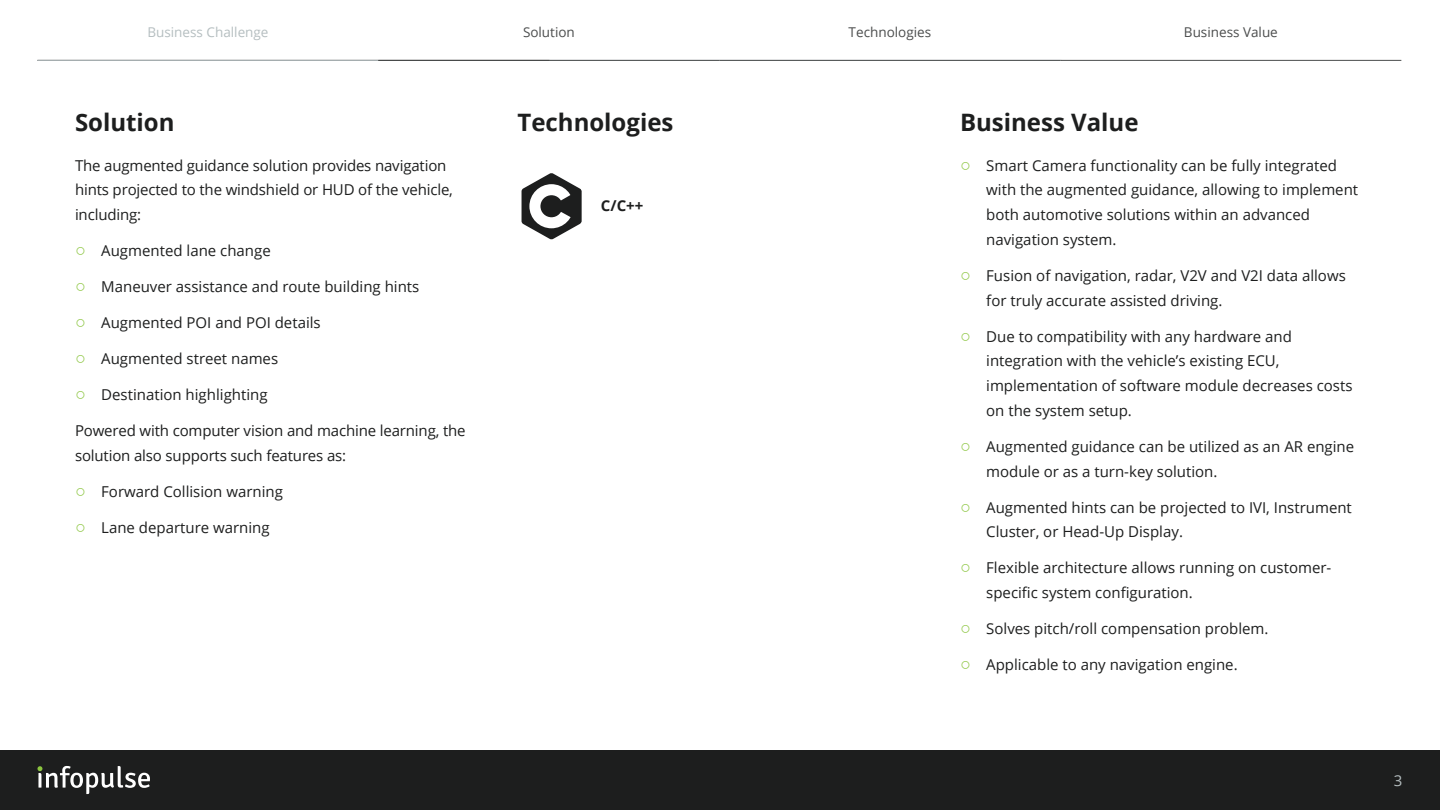
<style>
.page{position:relative;width:1440px;height:810px;background:#fff}
.page>*{position:absolute;margin:0;border:0;box-sizing:border-box;transform-origin:0 0}
.t1{font:700 24px "Open Sans";color:#1d1e1e}
.t2{font:15px/24.8px "Open Sans";color:#1d1e1e}
.t3{font:700 15px "Open Sans";color:#1d1e1e}
.t4{font:15px "Open Sans";color:#b5bec0}
.t5{font:13.5px "Open Sans";color:#4b4d4d}
.t6{font:13.5px "Open Sans";color:#b5bec0}
.s1{font-family:"Arial";font-size:18px;color:#8bc53f}
</style>
<div class="page">
<div style="left:0;top:750px;width:1440px;height:60px;background:#1d1e1e"></div>
<svg style="left:37px;top:766px;width:113px;height:28px"></svg>
<hr style="left:38px;top:60px;width:340px;height:1px;background:#b5bec0">
<hr style="left:378px;top:60px;width:341px;height:1px;background:#4b4d4d">
<hr style="left:719px;top:60px;width:341px;height:1px;background:#4b4d4d">
<hr style="left:1060px;top:60px;width:341px;height:1px;background:#4b4d4d">
<svg style="left:522px;top:173px;width:60px;height:66px"></svg>
<p class="t6" style="left:147px;top:22px;width:123px">Business Challenge</p>
<p class="t5" style="left:523px;top:22px;width:53px">Solution</p>
<p class="t5" style="left:849px;top:22px;width:84px">Technologies</p>
<p class="t5" style="left:1184px;top:22px;width:95px">Business Value</p>
<h1 class="t1" style="left:75px;top:105px;width:101px">Solution</h1>
<p class="t2" style="left:75px;top:152px;width:379px">The augmented guidance solution provides navigation hints projected to the windshield or HUD of the vehicle, including:</p>
<p class="t2" style="left:75px;top:238px;width:197px"><span class="s1">○</span> Augmented lane change</p>
<p class="t2" style="left:75px;top:274px;width:346px"><span class="s1">○</span> Maneuver assistance and route building hints</p>
<p class="t2" style="left:75px;top:310px;width:247px"><span class="s1">○</span> Augmented POI and POI details</p>
<p class="t2" style="left:75px;top:346px;width:205px"><span class="s1">○</span> Augmented street names</p>
<p class="t2" style="left:75px;top:382px;width:194px"><span class="s1">○</span> Destination highlighting</p>
<p class="t2" style="left:75px;top:418px;width:392px">Powered with computer vision and machine learning, the solution also supports such features as:</p>
<p class="t2" style="left:75px;top:479px;width:209px"><span class="s1">○</span> Forward Collision warning</p>
<p class="t2" style="left:75px;top:515px;width:196px"><span class="s1">○</span> Lane departure warning</p>
<h1 class="t1" style="left:518px;top:105px;width:157px">Technologies</h1>
<p class="t3" style="left:601px;top:195px;width:44px">С/С++</p>
<h1 class="t1" style="left:960px;top:105px;width:180px">Business Value</h1>
<p class="t2" style="left:986px;top:152px;width:374px;text-indent:-26px"><span class="s1">○</span> Smart Camera functionality can be fully integrated with the augmented guidance, allowing to implement both automotive solutions within an advanced navigation system.</p>
<p class="t2" style="left:986px;top:263px;width:361px;text-indent:-26px"><span class="s1">○</span> Fusion of navigation, radar, V2V and V2I data allows for truly accurate assisted driving.</p>
<p class="t2" style="left:986px;top:323px;width:368px;text-indent:-26px"><span class="s1">○</span> Due to compatibility with any hardware and integration with the vehicle’s existing ECU, implementation of software module decreases costs on the system setup.</p>
<p class="t2" style="left:986px;top:434px;width:370px;text-indent:-26px"><span class="s1">○</span> Augmented guidance can be utilized as an AR engine module or as a turn-key solution.</p>
<p class="t2" style="left:986px;top:494px;width:367px;text-indent:-26px"><span class="s1">○</span> Augmented hints can be projected to IVI, Instrument<br>Cluster, or Head-Up Display.</p>
<p class="t2" style="left:986px;top:555px;width:347px;text-indent:-26px"><span class="s1">○</span> Flexible architecture allows running on customer&shy;specific system configuration.</p>
<p class="t2" style="left:960px;top:616px;width:310px"><span class="s1">○</span> Solves pitch/roll compensation problem.</p>
<p class="t2" style="left:960px;top:652px;width:279px"><span class="s1">○</span> Applicable to any navigation engine.</p>
<p class="t4" style="left:1394px;top:770px;width:10px">3</p>
</div>
